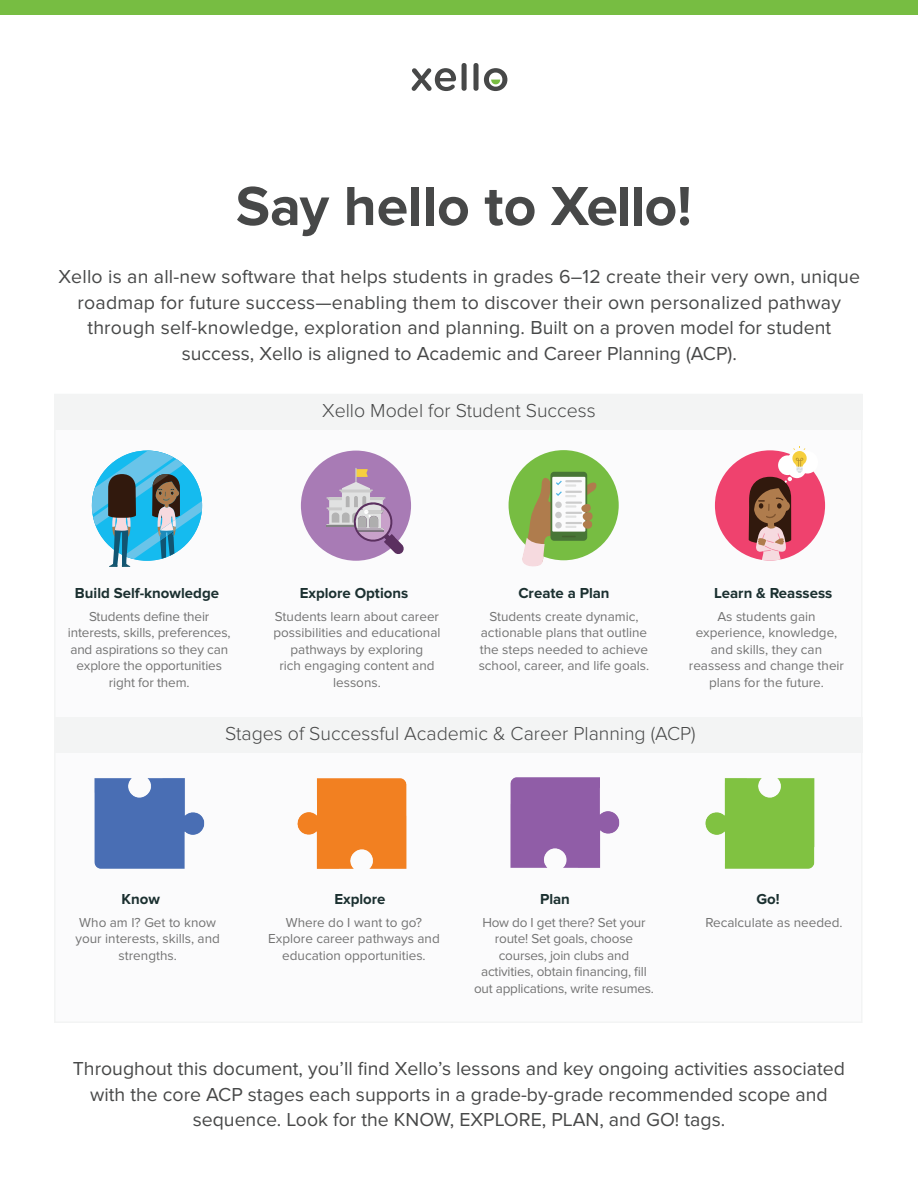
<style>
.page{position:relative;width:918px;height:1188px;background:#fff}
.page>*{position:absolute;margin:0;border:0;box-sizing:border-box;transform-origin:0 0}
.t1{font:700 57px "Proxima Nova";color:#474848}
.t2{font:19.5px/25.5px "Proxima Nova";color:#474848;text-align:center}
.t3{font:300 19.5px "Proxima Nova";color:#474848}
.t4{font:700 15px "Proxima Nova";color:#1b3030}
.t5{font:13.5px/16.5px "Proxima Nova";color:#737373;text-align:center}
</style>
<div class="page">
<svg style="left:462px;top:63px;width:5px;height:28px"></svg>
<svg style="left:412px;top:68px;width:44px;height:23px"></svg>
<svg style="left:473px;top:63px;width:34px;height:28px"></svg>
<div style="left:0;top:0;width:918px;height:15px;background:#77bd42"></div>
<div style="left:54px;top:394px;width:808px;height:629px;background:#fbfbfc"></div>
<div style="left:54px;top:394px;width:808px;height:36px;background:#f3f4f4"></div>
<div style="left:54px;top:717px;width:808px;height:36px;background:#f3f4f4"></div>
<img style="left:94px;top:778px;width:111px;height:91px">
<img style="left:510px;top:777px;width:110px;height:91px">
<img style="left:705px;top:778px;width:110px;height:91px">
<img style="left:297px;top:778px;width:110px;height:91px">
<svg style="left:92px;top:451px;width:110px;height:116px"></svg>
<div style="left:301px;top:451px;width:110px;height:110px;background:#a87bb5;border-radius:50%"></div>
<svg style="left:327px;top:468px;width:77px;height:87px"></svg>
<div style="left:509px;top:450px;width:110px;height:110px;background:#77bd42;border-radius:50%"></div>
<div style="left:550px;top:472px;width:37px;height:69px;background:#487636;border-radius:4px"></div>
<svg style="left:520px;top:476px;width:80px;height:91px"></svg>
<div style="left:715px;top:450px;width:110px;height:111px;background:#ef426e;border-radius:50%"></div>
<svg style="left:749px;top:446px;width:69px;height:115px"></svg>
<h1 class="t1" style="left:236px;top:173px;width:458px">Say hello to Xello!</h1>
<p class="t2" style="left:58px;top:264px;width:803px">Xello is an all-new software that helps students in grades 6–12 create their very own, unique roadmap for future success—enabling them to discover their own personalized pathway through self-knowledge, exploration and planning. Built on a proven model for student success, Xello is aligned to Academic and Career Planning (ACP).</p>
<h2 class="t3" style="left:322px;top:399px;width:275px">Xello Model for Student Success</h2>
<p class="t4" style="left:75px;top:585px;width:146px">Build Self-knowledge</p>
<p class="t5" style="left:68px;top:608px;width:164px">Students define their interests, skills, preferences, and aspirations so they can explore the opportunities right for them.</p>
<p class="t4" style="left:300px;top:585px;width:110px">Explore Options</p>
<p class="t5" style="left:273px;top:608px;width:168px">Students learn about career possibilities and educational pathways by exploring<br>rich engaging content and lessons.</p>
<p class="t4" style="left:518px;top:585px;width:93px">Create a Plan</p>
<p class="t5" style="left:479px;top:608px;width:172px">Students create dynamic, actionable plans that outline the steps needed to achieve school, career, and life goals.</p>
<p class="t4" style="left:714px;top:585px;width:120px">Learn &amp; Reassess</p>
<p class="t5" style="left:689px;top:608px;width:157px">As students gain experience, knowledge, and skills, they can reassess and change their plans for the future.</p>
<h2 class="t3" style="left:225px;top:723px;width:472px">Stages of Successful Academic &amp; Career Planning (ACP)</h2>
<p class="t4" style="left:122px;top:890px;width:40px">Know</p>
<p class="t5" style="left:76px;top:914px;width:146px">Who am I? Get to know your interests, skills, and strengths.</p>
<p class="t4" style="left:334px;top:890px;width:53px">Explore</p>
<p class="t5" style="left:268px;top:914px;width:173px">Where do I want to go?<br>Explore career pathways and education opportunities.</p>
<p class="t4" style="left:540px;top:890px;width:31px">Plan</p>
<p class="t5" style="left:474px;top:914px;width:181px">How do I get there? Set your route! Set goals, choose courses, join clubs and activities, obtain financing, fill out applications, write resumes.</p>
<p class="t4" style="left:756px;top:890px;width:25px">Go!</p>
<p class="t5" style="left:705px;top:914px;width:139px">Recalculate as needed.</p>
<h2 class="t2" style="left:73px;top:1056px;width:774px">Throughout this document, you’ll find Xello’s lessons and key ongoing activities associated with the core ACP stages each supports in a grade-by-grade recommended scope and sequence. Look for the KNOW, EXPLORE, PLAN, and GO! tags.</h2>
</div>
